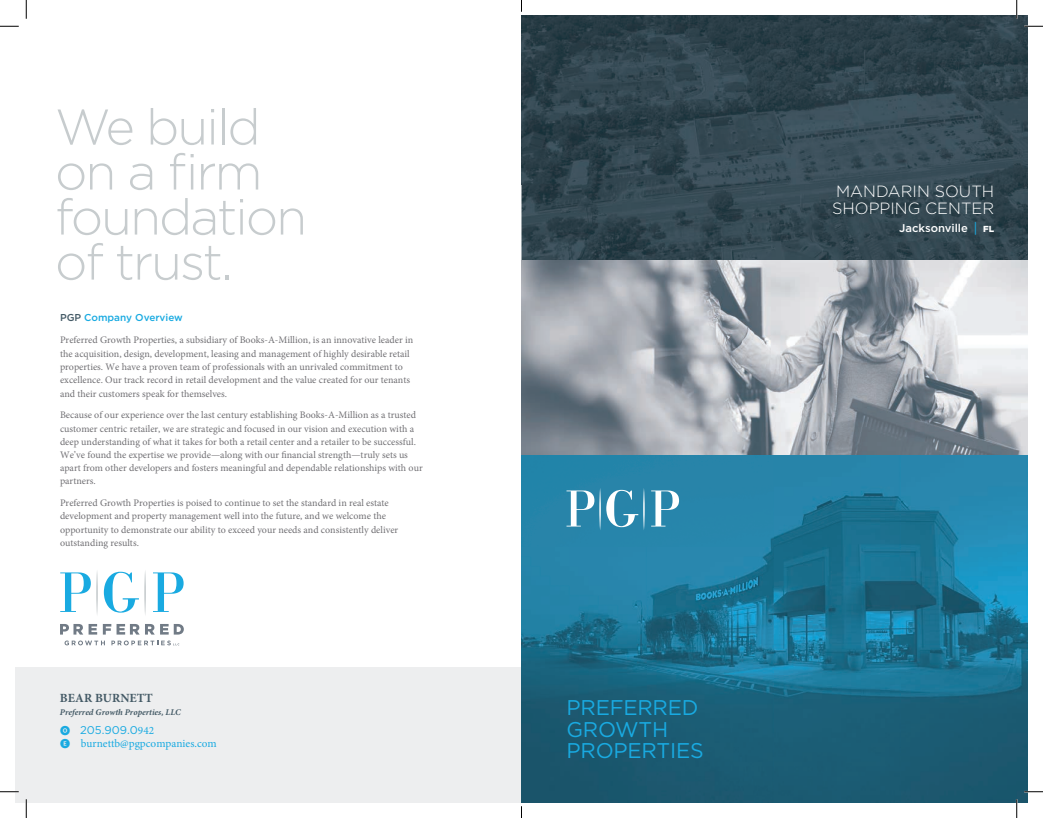
<style>
.page{position:relative;width:1043px;height:818px;background:#fff}
.page>*{position:absolute;margin:0;border:0;box-sizing:border-box;transform-origin:0 0}
.t1{font:300 50px/45px "Gotham";letter-spacing:-.04em;color:#c7ccce}
.t2{font:21.25px/21.2px "Gotham";letter-spacing:-.01em;color:#19aae1}
.t3{font:300 16.25px/16.2px "Gotham";color:#fff}
.t4{font:700 12.5px "Minion Pro";color:#445a66}
.t5{font:11.25px "Minion Pro";color:#19aae1}
.t6{font:500 11.25px "Gotham";color:#fff}
.t7{font:11.25px "Gotham";color:#19aae1}
.t8{font:10px/13.4px "Minion Pro";color:#717074}
.t9{font:500 10px "Gotham";color:#19aae1}
.t10{font:italic 700 8.75px "Minion Pro";color:#445a66}
.s1{color:#445a66}
.s2{font-family:"Whitney Index Black Round Bd";font-size:10px}
.s3{font-family:"Minion Pro"}
.s4{font-weight:400;font-size:13.75px;color:#19aae1}
.s5{font-weight:900;font-size:8.75px}
</style>
<div class="page">
<div style="left:15px;top:668px;width:517px;height:134px;background:#edeeef"></div>
<img style="left:521px;top:15px;width:507px;height:169px">
<img style="left:521px;top:184px;width:338px;height:76px">
<img style="left:859px;top:184px;width:169px;height:76px">
<img style="left:521px;top:454px;width:506px;height:348px">
<svg style="left:566px;top:490px;width:28px;height:36px"></svg>
<svg style="left:651px;top:490px;width:28px;height:36px"></svg>
<svg style="left:606px;top:490px;width:32px;height:37px"></svg>
<hr style="left:599px;top:487px;width:2px;height:43px;background:#fff;border-radius:50%">
<hr style="left:643px;top:487px;width:1px;height:43px;background:#fff;border-radius:50%">
<img style="left:521px;top:260px;width:507px;height:194px">
<svg style="left:60px;top:624px;width:23px;height:10px"></svg>
<svg style="left:89px;top:624px;width:8px;height:10px"></svg>
<svg style="left:103px;top:624px;width:81px;height:10px"></svg>
<svg style="left:65px;top:640px;width:40px;height:5px"></svg>
<svg style="left:111px;top:640px;width:68px;height:5px"></svg>
<svg style="left:60px;top:572px;width:31px;height:40px"></svg>
<svg style="left:153px;top:572px;width:31px;height:40px"></svg>
<svg style="left:104px;top:571px;width:35px;height:41px"></svg>
<hr style="left:96px;top:569px;width:2px;height:47px;background:#c7ccce;border-radius:50%">
<hr style="left:144px;top:569px;width:2px;height:47px;background:#c7ccce;border-radius:50%">
<svg style="left:0;top:25px;width:19px;height:2px"></svg>
<svg style="left:1024px;top:25px;width:18px;height:2px"></svg>
<svg style="left:0;top:791px;width:19px;height:1px"></svg>
<svg style="left:1024px;top:790px;width:18px;height:2px"></svg>
<svg style="left:25px;top:0;width:2px;height:19px"></svg>
<svg style="left:25px;top:799px;width:2px;height:19px"></svg>
<svg style="left:1015px;top:0;width:2px;height:19px"></svg>
<svg style="left:1015px;top:799px;width:2px;height:19px"></svg>
<svg style="left:521px;top:806px;width:1px;height:12px"></svg>
<h1 class="t1" style="left:55px;top:104px;width:253px">We build on a firm foundation of trust.</h1>
<p class="t9" style="left:60px;top:312px;width:124px"><span class="s1">PGP</span> Company Overview</p>
<p class="t8" style="left:60px;top:333px;width:355px">Preferred Growth Properties, a subsidiary of Books-A-Million, is an innovative leader in the acquisition, design, development, leasing and management of highly desirable retail properties. We have a proven team of professionals with an unrivaled commitment to excellence. Our track record in retail development and the value created for our tenants and their customers speak for themselves.</p>
<p class="t8" style="left:60px;top:409px;width:364px">Because of our experience over the last century establishing Books-A-Million as a trusted customer centric retailer, we are strategic and focused in our vision and execution with a deep understanding of what it takes for both a retail center and a retailer to be successful.<br>We’ve found the expertise we provide—along with our financial strength—truly sets us apart from other developers and fosters meaningful and dependable relationships with our partners.</p>
<p class="t8" style="left:60px;top:496px;width:340px">Preferred Growth Properties is poised to continue to set the standard in real estate development and property management well into the future, and we welcome the opportunity to demonstrate our ability to exceed your needs and consistently deliver outstanding results.</p>
<p class="t4" style="left:60px;top:689px;width:94px">BEAR BURNETT</p>
<p class="t10" style="left:60px;top:705px;width:122px">Preferred Growth Properties, LLC</p>
<p class="t7" style="left:60px;top:723px;width:96px"><span class="s2">O</span> 205.909.0<span class="s3">942</span></p>
<p class="t5" style="left:60px;top:736px;width:158px"><span class="s2">E</span> burnettb@pgpcompanies.com</p>
<h3 class="t3" style="left:832px;top:183px;width:164px">MANDARIN SOUTH<br>SHOPPING CENTER</h3>
<p class="t6" style="left:899px;top:222px;width:96px">Jacksonville <span class="s4">|</span> <span class="s5">FL</span></p>
<h2 class="t2" style="left:566px;top:696px;width:139px">PREFERRED<br>GROWTH<br>PROPERTIES</h2>
</div>
